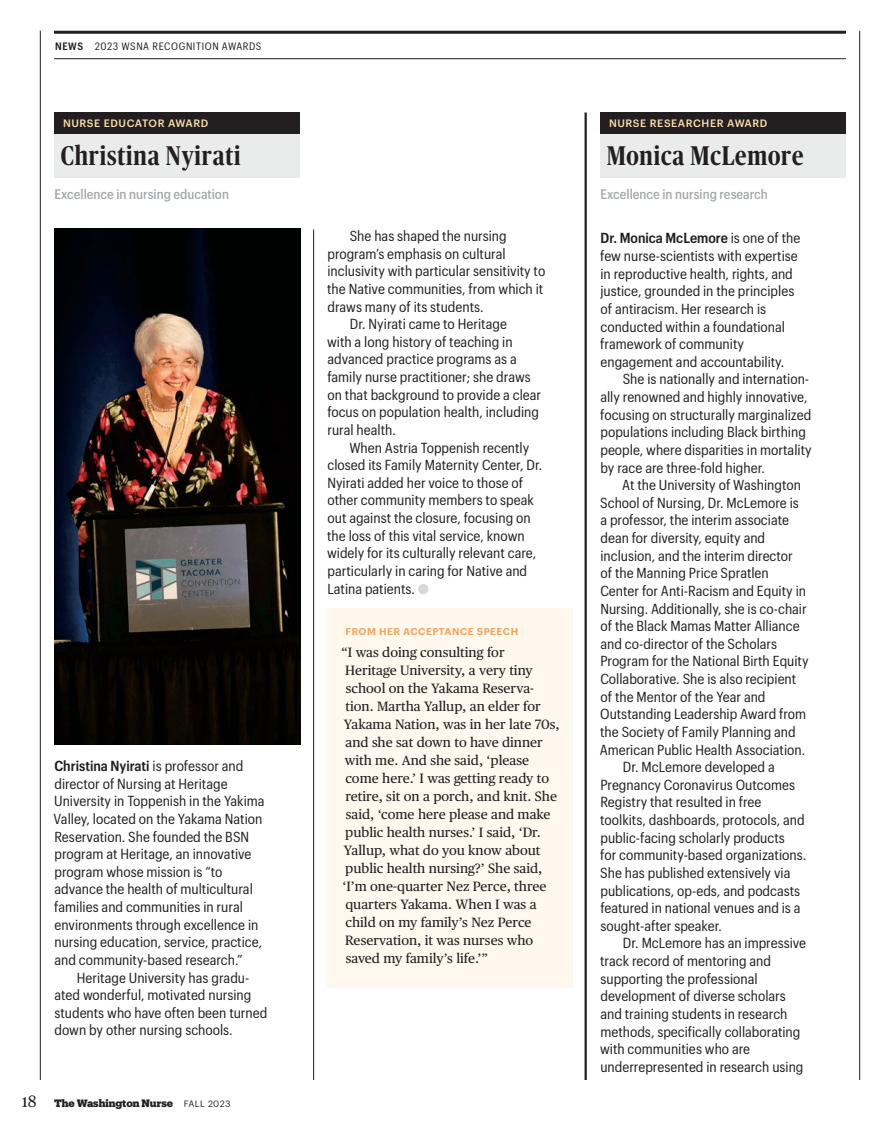
<style>
.page{position:relative;width:891px;height:1134px;background:#fff}
.page>*{position:absolute;margin:0;border:0;box-sizing:border-box;transform-origin:0 0}
.Awards_-_Awardee{font:700 27px "Publico Headline Cond";letter-spacing:.03em;color:#231f20}
._3_-_Paragraph__indent{font:14.25px/17.7px "Graphik Compact";color:#231f20}
._3_-_Paragraph__top_padding{font:14.25px/17.7px "Graphik Compact";color:#231f20}
.speech{font:13.5px/18px "Publico Text";color:#231f20}
.Awards_-_Award_Description{font:500 13.5px "Graphik Compact";color:#a3a7a9}
.Awards_-_award{font:500 10.5px "Graphik";letter-spacing:.055em;color:#fedfae}
.Header_Line{font:10.5px "Graphik Compact";letter-spacing:.055em;color:#231f20}
.t1{font:900 10.5px "Produkt";color:#231f20}
.speach_header{font:600 9.75px "Graphik";letter-spacing:.055em;color:#f8a355}
.s1{font-weight:600}
.s2{font-family:"Publico Text";font-weight:400;font-size:16.5px}
.s3{font-family:"Graphik";font-weight:400;font-size:9px}
.s4{color:#d8d9d7}
</style>
<div class="page">
<hr style="left:40px;top:31px;width:1px;height:1049px;background:#231f20">
<hr style="left:859px;top:31px;width:1px;height:1049px;background:#231f20">
<div style="left:54px;top:112px;width:246px;height:25px;background:#231f20"></div>
<div style="left:54px;top:135px;width:246px;height:43px;background:#eaeceb"></div>
<img style="left:54px;top:229px;width:246px;height:515px">
<div style="left:327px;top:608px;width:246px;height:46px;background:#fef8ee"></div>
<div style="left:327px;top:628px;width:246px;height:360px;background:#fef8ee"></div>
<div style="left:600px;top:112px;width:246px;height:25px;background:#231f20"></div>
<div style="left:600px;top:135px;width:246px;height:43px;background:#eaeceb"></div>
<hr style="left:585px;top:112px;width:2px;height:968px;background:#231f20">
<hr style="left:313px;top:230px;width:1px;height:850px;background:#231f20">
<hr style="left:54px;top:31px;width:792px;height:3px;background:#231f20">
<hr style="left:54px;top:58px;width:792px;height:1px;background:#231f20">
<p class="Header_Line" style="left:55px;top:38px;width:208px"><span class="s1">NEWS</span> 2023 WSNA RECOGNITION AWARDS</p>
<p class="Awards_-_award" style="left:63px;top:116px;width:147px">NURSE EDUCATOR AWARD</p>
<p class="Awards_-_Awardee" style="left:61px;top:136px;width:181px">Christina Nyirati</p>
<p class="Awards_-_Award_Description" style="left:54px;top:184px;width:176px">Excellence in nursing education</p>
<p class="_3_-_Paragraph__top_padding" style="left:54px;top:756px;width:213px"><span class="s1">Christina Nyirati</span> is professor and director of Nursing at Heritage University in Toppenish in the Yakima Valley, located on the Yakama Nation Reservation. She founded the BSN program at Heritage, an innovative program whose mission is “to advance the health of multicultural families and communities in rural environments through excellence in nursing education, service, practice, and community-based research.”</p>
<p class="_3_-_Paragraph__indent" style="left:54px;top:967px;width:214px;text-indent:22px">Heritage University has gradu&shy;ated wonderful, motivated nursing students who have often been turned down by other nursing schools.</p>
<p class="t1" style="left:22px;top:1096px;width:210px"><span class="s2">18</span> The Washington Nurse <span class="s3">FALL 2023</span></p>
<p class="_3_-_Paragraph__indent" style="left:327px;top:226px;width:220px;text-indent:23px">She has shaped the nursing program’s emphasis on cultural inclusivity with particular sensitivity to the Native communities, from which it draws many of its students.</p>
<p class="_3_-_Paragraph__indent" style="left:327px;top:314px;width:216px;text-indent:23px">Dr. Nyirati came to Heritage<br>with a long history of teaching in advanced practice programs as a family nurse practitioner; she draws on that background to provide a clear focus on population health, including rural health.</p>
<p class="_3_-_Paragraph__indent" style="left:327px;top:437px;width:217px;text-indent:22px">When Astria Toppenish recently closed its Family Maternity Center, Dr.<br>Nyirati added her voice to those of other community members to speak out against the closure, focusing on the loss of this vital service, known widely for its culturally relevant care, particularly in caring for Native and Latina patients. <span class="s4">●</span></p>
<p class="speach_header" style="left:346px;top:624px;width:174px">FROM HER ACCEPTANCE SPEECH</p>
<p class="speech" style="left:341px;top:642px;width:220px">“I was doing consulting for<br>Heritage University, a very tiny school on the Yakama Reserva&shy;tion. Martha Yallup, an elder for<br>Yakama Nation, was in her late 70s, and she sat down to have dinner with me. And she said, ‘please come here.’ I was getting ready to retire, sit on a porch, and knit. She said, ‘come here please and make public health nurses.’ I said, ‘Dr.<br>Yallup, what do you know about public health nursing?’ She said, ‘I’m one-quarter Nez Perce, three quarters Yakama. When I was a child on my family’s Nez Perce<br>Reservation, it was nurses who saved my family’s life.’”</p>
<p class="Awards_-_award" style="left:609px;top:116px;width:160px">NURSE RESEARCHER AWARD</p>
<p class="Awards_-_Awardee" style="left:607px;top:136px;width:198px">Monica McLemore</p>
<p class="Awards_-_Award_Description" style="left:600px;top:184px;width:169px">Excellence in nursing research</p>
<p class="_3_-_Paragraph__top_padding" style="left:600px;top:228px;width:202px"><span class="s1">Dr. Monica McLemore</span> is one of the few nurse-scientists with expertise in reproductive health, rights, and justice, grounded in the principles of antiracism. Her research is conducted within a foundational framework of community engagement and accountability.</p>
<p class="_3_-_Paragraph__indent" style="left:600px;top:369px;width:213px;text-indent:22px">She is nationally and internation&shy;ally renowned and highly innovative, focusing on structurally marginalized populations including Black birthing people, where disparities in mortality by race are three-fold higher.</p>
<p class="_3_-_Paragraph__indent" style="left:600px;top:475px;width:210px;text-indent:23px">At the University of Washington School of Nursing, Dr. McLemore is a professor, the interim associate dean for diversity, equity and inclusion, and the interim director<br>of the Manning Price Spratlen Center for Anti-Racism and Equity in Nursing. Additionally, she is co-chair of the Black Mamas Matter Alliance and co-director of the Scholars Program for the National Birth Equity Collaborative. She is also recipient of the Mentor of the Year and Outstanding Leadership Award from the Society of Family Planning and American Public Health Association.</p>
<p class="_3_-_Paragraph__indent" style="left:600px;top:757px;width:208px;text-indent:23px">Dr. McLemore developed a Pregnancy Coronavirus Outcomes Registry that resulted in free toolkits, dashboards, protocols, and public-facing scholarly products<br>for community-based organizations.<br>She has published extensively via publications, op-eds, and podcasts featured in national venues and is a sought-after speaker.</p>
<p class="_3_-_Paragraph__indent" style="left:600px;top:933px;width:208px;text-indent:23px">Dr. McLemore has an impressive track record of mentoring and supporting the professional development of diverse scholars and training students in research methods, specifically collaborating with communities who are underrepresented in research using</p>
</div>
